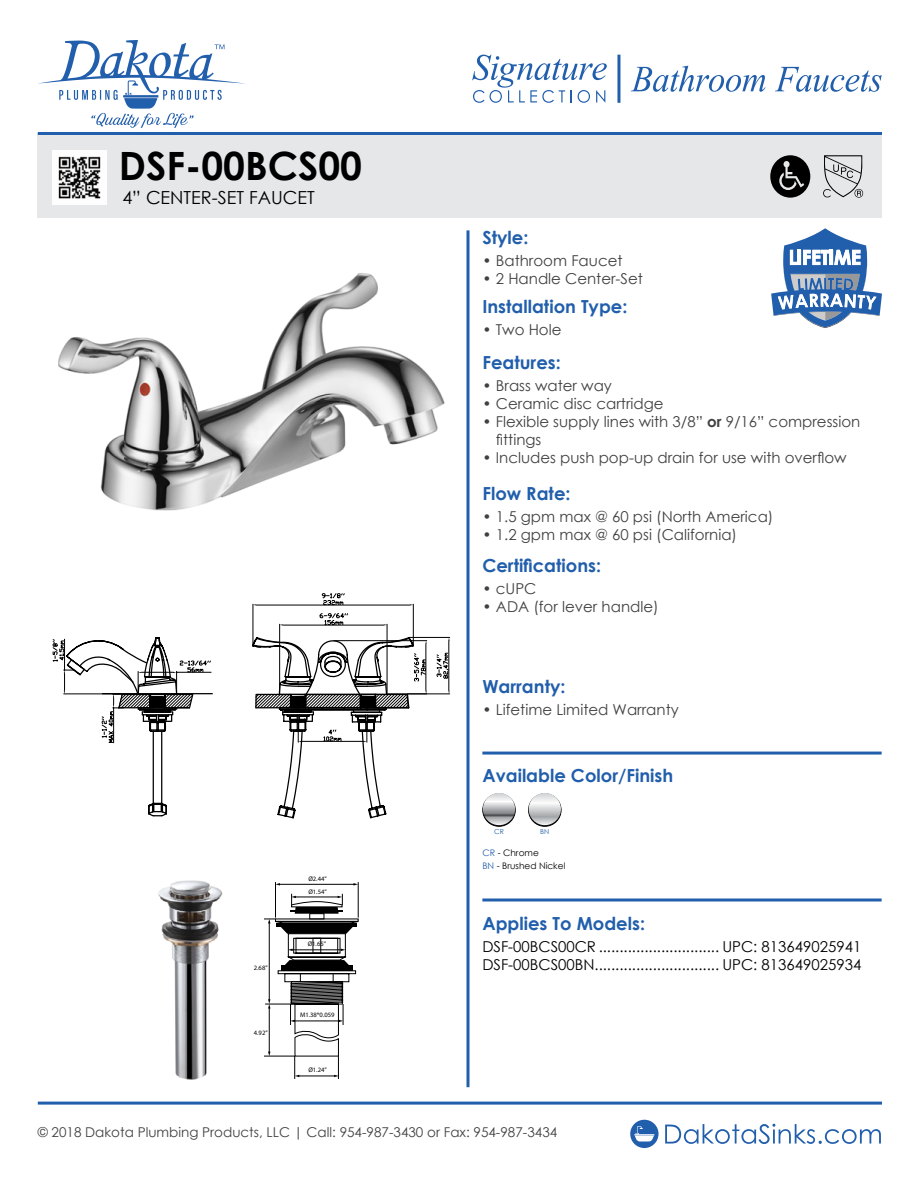
<style>
.page{position:relative;width:918px;height:1188px;background:#fff}
.page>*{position:absolute;margin:0;border:0;box-sizing:border-box;transform-origin:0 0}
.t1{font:700 39px "Century Gothic";color:#000}
.t2{font:700 18px "Century Gothic";color:#215eac}
.t3{font:18px "Century Gothic";color:#000}
.t4{font:15px/18px "Century Gothic";color:#414042}
.t5{font:15px/18px "Century Gothic";color:#000}
.t6{font:13.5px "Century Gothic";color:#414042}
.t7{font:9px/13.5px "Century Gothic";color:#000}
.t8{font:6.9px "Century Gothic";color:#215eac}
.t9{font:6.6px "Myriad Pro";color:#000}
.s1{font-weight:700}
.s2{color:#215eac}
</style>
<div class="page">
<svg style="left:38px;top:40px;width:207px;height:88px"></svg>
<svg style="left:665px;top:1124px;width:216px;height:20px"></svg>
<svg style="left:630px;top:1120px;width:29px;height:28px"></svg>
<div style="left:38px;top:134px;width:844px;height:84px;background:#e6e7e8"></div>
<hr style="left:617px;top:55px;width:3px;height:48px;background:#215eac">
<svg style="left:472px;top:55px;width:135px;height:48px"></svg>
<hr style="left:38px;top:132px;width:844px;height:3px;background:#215eac">
<hr style="left:38px;top:1102px;width:844px;height:3px;background:#215eac">
<svg style="left:466px;top:230px;width:4px;height:857px;background:#5886c0"></svg>
<svg style="left:631px;top:66px;width:135px;height:26px"></svg>
<svg style="left:775px;top:67px;width:107px;height:25px"></svg>
<img style="left:58px;top:273px;width:387px;height:238px">
<hr style="left:279px;top:884px;width:75px;height:1px;background:#000">
<svg style="left:353px;top:883px;width:5px;height:3px"></svg>
<hr style="left:275px;top:882px;width:1px;height:36px;background:#000">
<hr style="left:358px;top:882px;width:1px;height:36px;background:#000">
<svg style="left:264px;top:894px;width:95px;height:185px"></svg>
<img style="left:158px;top:880px;width:65px;height:200px">
<svg style="left:52px;top:593px;width:398px;height:226px"></svg>
<img style="left:53px;top:150px;width:54px;height:54px">
<svg style="left:482px;top:898px;width:400px;height:4px;background:#5886c0"></svg>
<hr style="left:482px;top:752px;width:400px;height:3px;background:#215eac">
<svg style="left:771px;top:228px;width:111px;height:100px"></svg>
<svg style="left:483px;top:794px;width:32px;height:32px"></svg>
<div style="left:482px;top:793px;width:34px;height:34px;border:1px solid #000;border-radius:50%"></div>
<svg style="left:483px;top:793px;width:32px;height:32px"></svg>
<svg style="left:529px;top:794px;width:32px;height:32px"></svg>
<div style="left:528px;top:793px;width:33px;height:34px;border:1px solid #000;border-radius:50%"></div>
<svg style="left:529px;top:793px;width:32px;height:32px"></svg>
<svg style="left:823px;top:155px;width:40px;height:43px"></svg>
<svg style="left:770px;top:155px;width:40px;height:43px"></svg>
<h1 class="t1" style="left:119px;top:136px;width:245px">DSF-00BCS00</h1>
<p class="t3" style="left:122px;top:185px;width:194px">4” CENTER-SET FAUCET</p>
<p class="t9" style="left:308px;top:875px;width:20px">Ø2.44”</p>
<p class="t9" style="left:308px;top:888px;width:20px">Ø1.54”</p>
<p class="t9" style="left:254px;top:963px;width:15px">2.68”</p>
<p class="t9" style="left:254px;top:1029px;width:15px">4.92”</p>
<p class="t9" style="left:308px;top:940px;width:20px">Ø1.65”</p>
<p class="t9" style="left:300px;top:1011px;width:36px">M1.38*0.059</p>
<p class="t9" style="left:308px;top:1066px;width:20px">Ø1.24”</p>
<p class="t2" style="left:482px;top:224px;width:48px">Style:</p>
<p class="t4" style="left:482px;top:251px;width:142px">• Bathroom Faucet</p>
<p class="t4" style="left:482px;top:269px;width:162px">• 2 Handle Center-Set</p>
<p class="t2" style="left:482px;top:293px;width:147px">Installation Type:</p>
<p class="t4" style="left:482px;top:321px;width:81px">• Two Hole</p>
<p class="t2" style="left:482px;top:349px;width:80px">Features:</p>
<p class="t4" style="left:482px;top:377px;width:131px">• Brass water way</p>
<p class="t4" style="left:482px;top:395px;width:183px">• Ceramic disc cartridge</p>
<p class="t4" style="left:496px;top:413px;width:366px;text-indent:-14px">• Flexible supply lines with 3/8” <span class="s1">or</span> 9/16” compression fittings</p>
<p class="t4" style="left:482px;top:449px;width:366px">• Includes push pop-up drain for use with overflow</p>
<p class="t2" style="left:482px;top:480px;width:90px">Flow Rate:</p>
<p class="t4" style="left:482px;top:508px;width:293px">• 1.5 gpm max @ 60 psi (North America)</p>
<p class="t4" style="left:482px;top:526px;width:256px">• 1.2 gpm max @ 60 psi (California)</p>
<p class="t2" style="left:482px;top:552px;width:120px">Certifications:</p>
<p class="t4" style="left:482px;top:580px;width:56px">• cUPC</p>
<p class="t4" style="left:482px;top:598px;width:178px">• ADA (for lever handle)</p>
<p class="t2" style="left:482px;top:673px;width:85px">Warranty:</p>
<p class="t4" style="left:482px;top:700px;width:198px">• Lifetime Limited Warranty</p>
<p class="t2" style="left:482px;top:762px;width:192px">Available Color/Finish</p>
<p class="t8" style="left:494px;top:827px;width:11px">CR</p>
<p class="t8" style="left:540px;top:827px;width:11px">BN</p>
<p class="t7" style="left:482px;top:846px;width:85px"><span class="s2">CR</span> - Chrome<br><span class="s2">BN</span> - Brushed Nickel</p>
<p class="t2" style="left:482px;top:909px;width:164px">Applies To Models:</p>
<p class="t5" style="left:482px;top:937px;width:380px">DSF-00BCS00CR ............................. UPC: 813649025941<br>DSF-00BCS00BN.............................. UPC: 813649025934</p>
<p class="t6" style="left:38px;top:1122px;width:521px">© 2018 Dakota Plumbing Products, LLC | Call: 954-987-3430 or Fax: 954-987-3434</p>
</div>
